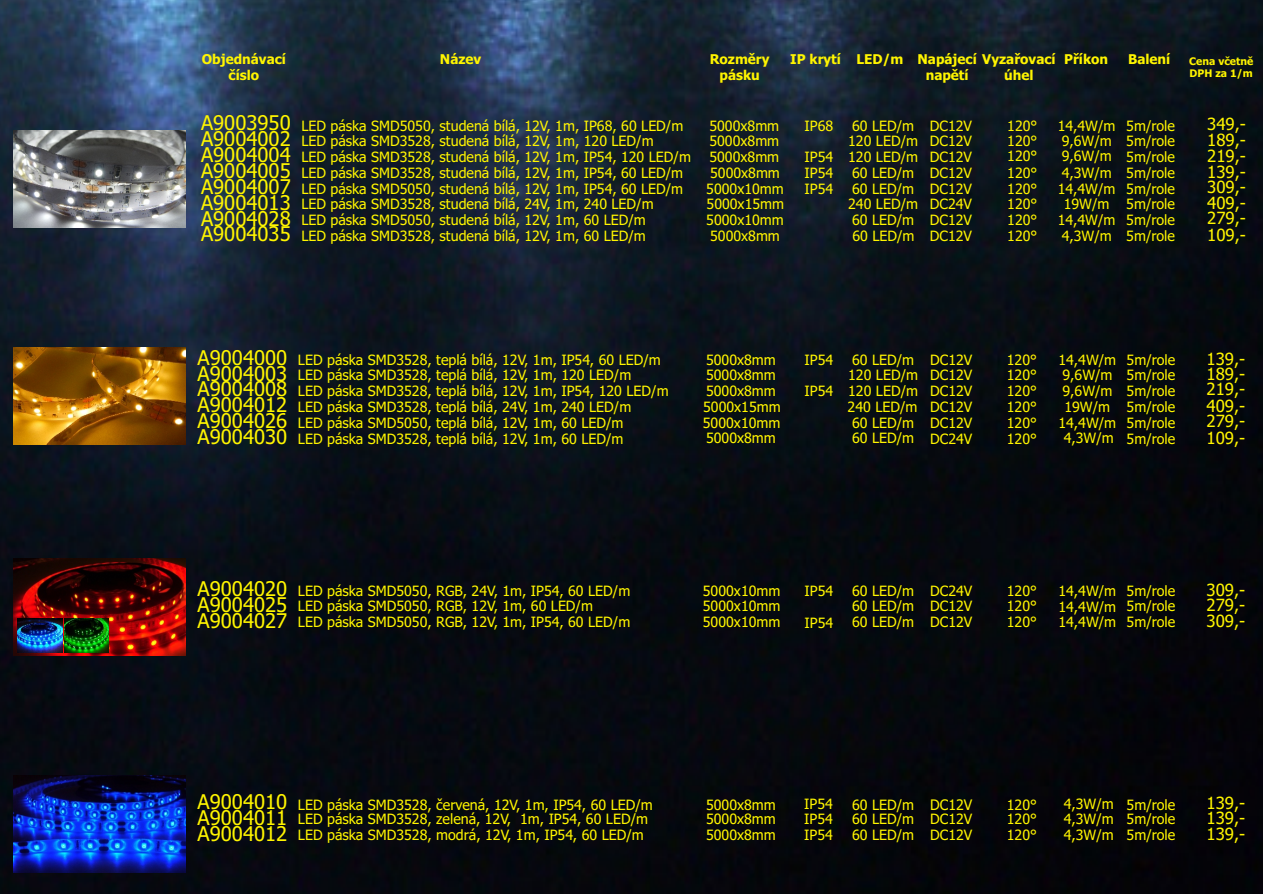
<style>
.page{position:relative;width:1263px;height:894px;background:#fff}
.page>*{position:absolute;margin:0;border:0;box-sizing:border-box;transform-origin:0 0}
.t1{font:20.25px/15.9px "Tahoma";color:#fff500;text-align:justify}
.t2{font:16.8px/15.6px "Tahoma";color:#fff500;text-align:justify}
.t3{font:14.25px/15.9px "Tahoma";color:#fff500}
.t4{font:700 13.5px/16.4px "Tahoma";color:#fff500;text-align:center}
.t5{font:700 10.5px/12.6px "Tahoma";color:#fff500}
.s1{font-size:20.25px}
.s2{font-size:14.55px}
</style>
<div class="page">
<img style="left:1px;top:1px;width:1262px;height:893px">
<img style="left:13px;top:130px;width:173px;height:97px">
<img style="left:13px;top:348px;width:172px;height:97px">
<img style="left:13px;top:558px;width:172px;height:97px">
<img style="left:18px;top:619px;width:90px;height:33px">
<img style="left:13px;top:775px;width:172px;height:97px">
<p class="t4" style="left:202px;top:52px;width:86px">Objednávací èíslo</p>
<p class="t4" style="left:440px;top:52px;width:43px">Název</p>
<p class="t4" style="left:710px;top:52px;width:61px">Rozmìry pásku</p>
<p class="t4" style="left:790px;top:52px;width:115px">IP krytí LED/m</p>
<p class="t3" style="left:852px;top:119px;width:64px">60 LED/m</p>
<p class="t4" style="left:926px;top:52px;width:131px;text-align:left;text-indent:-8px">Napájecí Vyzaøovací napìtí</p>
<p class="t4" style="left:1064px;top:52px;width:45px">Pøíkon</p>
<p class="t4" style="left:1128px;top:52px;width:44px">Balení</p>
<p class="t5" style="left:1189px;top:55px;width:66px">Cena vèetnì<br>DPH za 1/m</p>
<p class="t4" style="left:1004px;top:68px;width:31px">úhel</p>
<p class="t3" style="left:201px;top:119px;width:484px"><span class="s1">A9003950</span> LED páska SMD5050, studená bílá, 12V, 1m, IP68, 60 LED/m</p>
<h1 class="t1" style="left:201px;top:133px;width:91px">A9004002<br>A9004004<br>A9004005<br>A9004007<br>A9004013<br>A9004028<br>A9004035</h1>
<p class="t3" style="left:301px;top:134px;width:391px">LED páska SMD3528, studená bílá, 12V, 1m, 120 LED/m<br>LED páska SMD3528, studená bílá, 12V, 1m, IP54, 120 LED/m LED páska SMD3528, studená bílá, 12V, 1m, IP54, 60 LED/m LED páska SMD5050, studená bílá, 12V, 1m, IP54, 60 LED/m LED páska SMD3528, studená bílá, 24V, 1m, 240 LED/m<br>LED páska SMD5050, studená bílá, 12V, 1m, 60 LED/m<br>LED páska SMD3528, studená bílá, 12V, 1m, 60 LED/m</p>
<p class="t2" style="left:1207px;top:118px;width:40px">349,- 189,- 219,- 139,- 309,- 409,- 279,-</p>
<p class="t2" style="left:1207px;top:228px;width:40px">109,-</p>
<p class="t3" style="left:709px;top:119px;width:71px">5000x8mm</p>
<p class="t3" style="left:805px;top:119px;width:30px">IP68</p>
<p class="t3" style="left:930px;top:119px;width:44px">DC12V</p>
<p class="t3" style="left:1007px;top:119px;width:32px">120°</p>
<p class="t3" style="left:1126px;top:119px;width:50px">5m/role</p>
<p class="t3" style="left:1058px;top:119px;width:59px">14,4W/m</p>
<p class="t3" style="left:709px;top:134px;width:71px">5000x8mm</p>
<p class="t3" style="left:848px;top:134px;width:125px">120 LED/m DC12V</p>
<p class="t3" style="left:1007px;top:134px;width:32px">120°</p>
<p class="t3" style="left:1062px;top:134px;width:115px">9,6W/m 5m/role</p>
<p class="t3" style="left:709px;top:150px;width:71px">5000x8mm</p>
<p class="t3" style="left:848px;top:150px;width:125px">120 LED/m DC12V</p>
<p class="t3" style="left:1007px;top:149px;width:32px">120°</p>
<p class="t3" style="left:1062px;top:150px;width:115px">9,6W/m 5m/role</p>
<p class="t3" style="left:710px;top:166px;width:71px">5000x8mm</p>
<p class="t3" style="left:852px;top:166px;width:121px">60 LED/m DC12V</p>
<p class="t3" style="left:1007px;top:166px;width:32px">120°</p>
<p class="t3" style="left:1062px;top:166px;width:115px">4,3W/m 5m/role</p>
<p class="t3" style="left:706px;top:182px;width:79px">5000x10mm</p>
<p class="t3" style="left:852px;top:182px;width:121px">60 LED/m DC12V</p>
<p class="t3" style="left:1007px;top:182px;width:32px">120°</p>
<p class="t3" style="left:1058px;top:182px;width:119px">14,4W/m 5m/role</p>
<p class="t3" style="left:707px;top:197px;width:79px">5000x15mm</p>
<p class="t3" style="left:848px;top:197px;width:125px">240 LED/m DC24V</p>
<p class="t3" style="left:1007px;top:197px;width:32px">120°</p>
<p class="t3" style="left:1064px;top:197px;width:113px">19W/m 5m/role</p>
<p class="t3" style="left:706px;top:213px;width:79px">5000x10mm</p>
<p class="t3" style="left:852px;top:213px;width:121px">60 LED/m DC12V</p>
<p class="t3" style="left:1007px;top:213px;width:32px">120°</p>
<p class="t3" style="left:1058px;top:213px;width:119px">14,4W/m 5m/role</p>
<p class="t3" style="left:710px;top:229px;width:71px">5000x8mm</p>
<p class="t3" style="left:852px;top:229px;width:121px">60 LED/m DC12V</p>
<p class="t3" style="left:1007px;top:229px;width:32px">120°</p>
<p class="t3" style="left:1062px;top:229px;width:115px">4,3W/m 5m/role</p>
<p class="t3" style="left:805px;top:150px;width:30px;text-align:justify">IP54<br>IP54<br>IP54</p>
<p class="t3" style="left:198px;top:353px;width:465px"><span class="s1">A9004000</span> LED páska SMD3528, teplá bílá, 12V, 1m, IP54, 60 LED/m</p>
<h1 class="t1" style="left:198px;top:367px;width:91px">A9004003<br>A9004008<br>A9004012<br>A9004026<br>A9004030</h1>
<p class="t3" style="left:298px;top:368px;width:372px">LED páska SMD3528, teplá bílá, 12V, 1m, 120 LED/m<br>LED páska SMD3528, teplá bílá, 12V, 1m, IP54, 120 LED/m LED páska SMD3528, teplá bílá, 24V, 1m, 240 LED/m<br>LED páska SMD5050, teplá bílá, 12V, 1m, 60 LED/m<br>LED páska SMD3528, teplá bílá, 12V, 1m, 60 LED/m</p>
<p class="t3" style="left:706px;top:353px;width:71px">5000x8mm</p>
<p class="t3" style="left:852px;top:353px;width:122px">60 LED/m DC12V</p>
<p class="t3" style="left:1007px;top:353px;width:32px">120°</p>
<p class="t3" style="left:1058px;top:353px;width:118px">14,4W/m 5m/role</p>
<p class="t3" style="left:706px;top:368px;width:71px">5000x8mm</p>
<p class="t3" style="left:848px;top:368px;width:126px">120 LED/m DC12V</p>
<p class="t3" style="left:1007px;top:368px;width:32px">120°</p>
<p class="t3" style="left:1062px;top:368px;width:114px">9,6W/m 5m/role</p>
<p class="t3" style="left:706px;top:384px;width:71px">5000x8mm</p>
<p class="t3" style="left:848px;top:384px;width:126px">120 LED/m DC12V</p>
<p class="t3" style="left:1007px;top:384px;width:32px">120°</p>
<p class="t3" style="left:1062px;top:384px;width:114px">9,6W/m 5m/role</p>
<p class="t3" style="left:930px;top:400px;width:44px">DC12V</p>
<p class="t3" style="left:1007px;top:400px;width:32px">120°</p>
<p class="t3" style="left:1127px;top:400px;width:50px">5m/role</p>
<p class="t3" style="left:703px;top:416px;width:79px">5000x10mm</p>
<p class="t3" style="left:852px;top:416px;width:122px">60 LED/m DC12V</p>
<p class="t3" style="left:1007px;top:416px;width:32px">120°</p>
<p class="t3" style="left:1058px;top:416px;width:118px">14,4W/m 5m/role</p>
<p class="t3" style="left:930px;top:432px;width:44px">DC24V</p>
<p class="t3" style="left:1007px;top:432px;width:32px">120°</p>
<p class="t3" style="left:1127px;top:432px;width:50px">5m/role</p>
<p class="t3" style="left:805px;top:353px;width:30px">IP54</p>
<p class="t3" style="left:805px;top:384px;width:30px">IP54</p>
<p class="t3" style="left:703px;top:393px;width:79px;line-height:30.8px">5000x15mm<br>5000x8mm</p>
<p class="t3" style="left:848px;top:392px;width:71px;line-height:31.2px;text-align:center">240 LED/m<br>60 LED/m</p>
<p class="t3" style="left:1064px;top:393px;width:52px;line-height:31px">19W/m<br>4,3W/m</p>
<p class="t2" style="left:1207px;top:352px;width:40px">139,- 189,- 219,- 409,- 279,- 109,-</p>
<p class="t3" style="left:198px;top:584px;width:434px"><span class="s1">A9004020</span> LED páska SMD5050, RGB, 24V, 1m, IP54, 60 LED/m</p>
<h1 class="t1" style="left:198px;top:598px;width:91px">A9004025<br>A9004027</h1>
<p class="t3" style="left:298px;top:600px;width:334px">LED páska SMD5050, RGB, 12V, 1m, 60 LED/m<br>LED páska SMD5050, RGB, 12V, 1m, IP54, 60 LED/m</p>
<p class="t3" style="left:703px;top:585px;width:79px;line-height:15.3px;text-align:justify">5000x10mm 5000x10mm 5000x10mm</p>
<p class="t3" style="left:805px;top:584px;width:30px">IP54</p>
<p class="t3" style="left:805px;top:616px;width:30px">IP54</p>
<p class="t3" style="left:852px;top:584px;width:122px">60 LED/m DC24V</p>
<p class="t3" style="left:1007px;top:584px;width:32px">120°</p>
<p class="t3" style="left:1058px;top:584px;width:118px">14,4W/m 5m/role</p>
<p class="t3" style="left:930px;top:599px;width:44px">DC12V</p>
<p class="t3" style="left:1007px;top:599px;width:32px">120°</p>
<p class="t3" style="left:1127px;top:599px;width:50px">5m/role</p>
<p class="t3" style="left:930px;top:615px;width:44px">DC12V</p>
<p class="t3" style="left:1007px;top:615px;width:32px">120°</p>
<p class="t3" style="left:1127px;top:615px;width:50px">5m/role</p>
<p class="t3" style="left:852px;top:599px;width:64px">60 LED/m<br>60 LED/m</p>
<p class="t3" style="left:1058px;top:600px;width:59px;line-height:15.5px">14,4W/m<br>14,4W/m</p>
<p class="t2" style="left:1207px;top:576px;width:40px;line-height:30.6px">309,-<br>309,-</p>
<p class="t2" style="left:1207px;top:599px;width:40px">279,-</p>
<p class="t3" style="left:198px;top:798px;width:457px"><span class="s1">A9004010</span> LED páska SMD3528, èervená, 12V, 1m, IP54, 60 LED/m</p>
<h1 class="t1" style="left:198px;top:811px;width:91px">A9004011<br>A9004012</h1>
<p class="t3" style="left:298px;top:813px;width:352px">LED páska SMD3528, zelená, 12V, 1m, IP54, 60 LED/m<br>LED páska SMD3528, modrá, 12V, 1m, IP54, 60 LED/m</p>
<p class="t3" style="left:706px;top:798px;width:71px;line-height:15.3px;text-align:justify">5000x8mm 5000x8mm 5000x8mm</p>
<p class="t3" style="left:804px;top:790px;width:30px;line-height:30.8px">IP54<br>IP54</p>
<p class="t3" style="left:804px;top:812px;width:30px">IP54</p>
<p class="t3" style="left:1064px;top:798px;width:52px;line-height:15.3px;text-align:justify">4,3W/m 4,3W/m 4,3W/m</p>
<p class="t3" style="left:852px;top:798px;width:122px">60 LED/m <span class="s2">DC12V</span></p>
<p class="t3" style="left:1007px;top:798px;width:32px">120°</p>
<p class="t3" style="left:1127px;top:798px;width:50px">5m/role</p>
<p class="t3" style="left:930px;top:812px;width:44px">DC12V</p>
<p class="t3" style="left:1007px;top:812px;width:32px">120°</p>
<p class="t3" style="left:1127px;top:812px;width:50px">5m/role</p>
<p class="t3" style="left:930px;top:828px;width:44px">DC12V</p>
<p class="t3" style="left:1007px;top:828px;width:32px">120°</p>
<p class="t3" style="left:1127px;top:828px;width:50px">5m/role</p>
<p class="t3" style="left:852px;top:813px;width:64px">60 LED/m<br>60 LED/m</p>
<p class="t2" style="left:1207px;top:797px;width:40px;line-height:15.1px">139,- 139,- 139,-</p>
</div>
